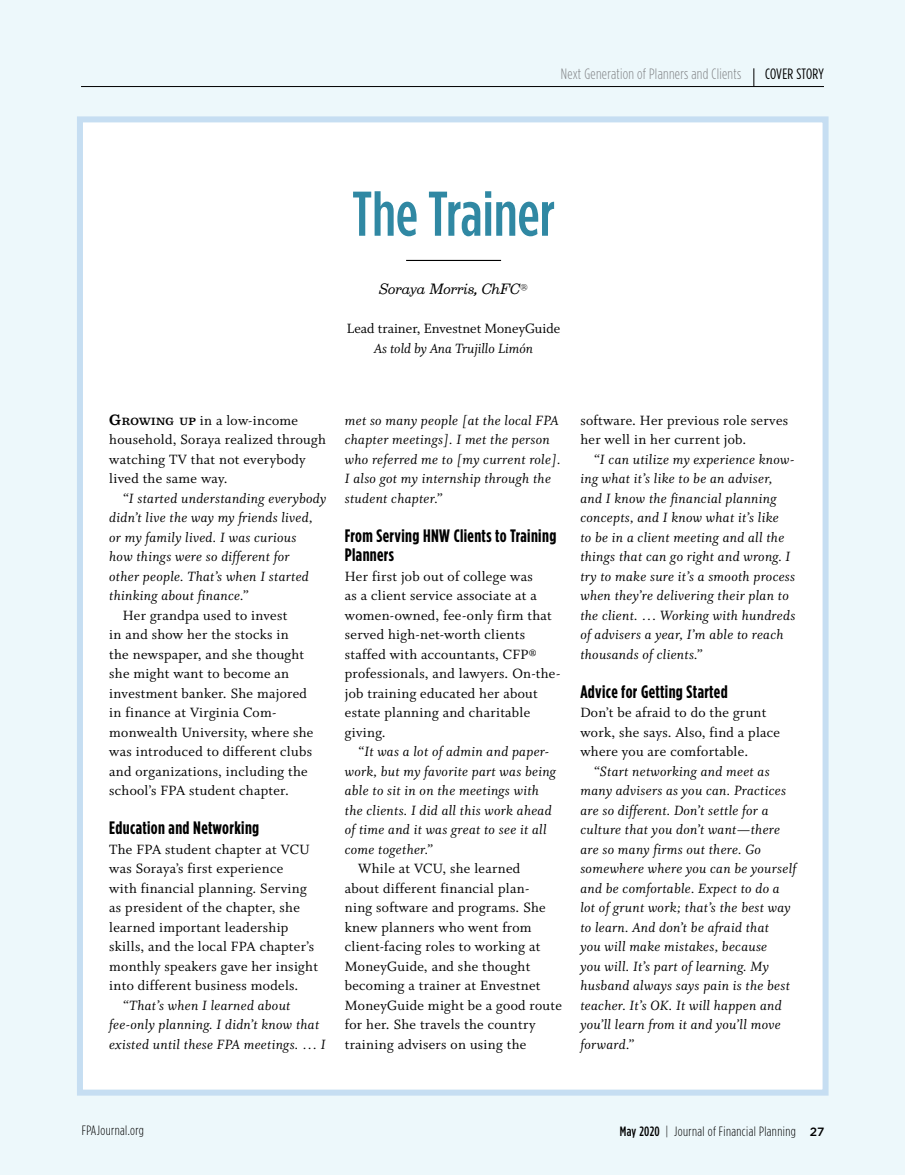
<style>
.page{position:relative;width:905px;height:1175px;background:#fff}
.page>*{position:absolute;margin:0;border:0;box-sizing:border-box;transform-origin:0 0}
.t1{font:500 63px "Gotham Condensed";color:#3088a3}
.t2{font:700 18px/19.5px "Gotham Condensed";letter-spacing:.02em;color:#000}
.t3{font:15px/19.5px "Whitman Italic LF";letter-spacing:.02em;color:#000}
.t4{font:15px/19.5px "Whitman Roman LF";letter-spacing:.02em;color:#000}
.t5{font:300 15px "Gotham Condensed";letter-spacing:.02em;color:#808285}
.t6{font:15px "Whitman Roman LF";color:#000}
.t7{font:15px "Whitman Italic LF";color:#000}
.t8{font:15px "Gotham Condensed";letter-spacing:.005em;color:#000}
.t9{font:300 13.5px "Gotham Condensed";letter-spacing:.03em;color:#000}
.t10{font:italic 13.5px "Belizio";color:#000}
.s1{font-family:"Belizio";font-weight:500;font-size:13.5px}
.s2{font-family:"Belizio";font-weight:500;font-size:9.45px}
.s3{font-weight:500}
.s4{font-family:"Gotham";font-weight:500;font-size:12px}
</style>
<div class="page">
<div style="left:0;top:0;width:904px;height:1174px;background:#edf8fb"></div>
<div style="left:77px;top:116px;width:751px;height:979px;background:#fff;border:6px solid #c6def2"></div>
<hr style="left:406px;top:260px;width:95px;height:1px;background:#000">
<hr style="left:81px;top:86px;width:743px;height:1px;background:#000">
<svg style="left:753px;top:68px;width:1px;height:18px"></svg>
<p class="t5" style="left:561px;top:65px;width:182px">Next Generation of Planners and Clients</p>
<p class="t8" style="left:765px;top:65px;width:60px">COVER STORY</p>
<h1 class="t1" style="left:352px;top:177px;width:204px">The Trainer</h1>
<p class="t10" style="left:379px;top:281px;width:151px">Soraya Morris, ChFC<sup>®</sup></p>
<p class="t6" style="left:347px;top:320px;width:215px">Lead trainer, Envestnet MoneyGuide</p>
<p class="t7" style="left:374px;top:340px;width:160px">As told by Ana Trujillo Limón</p>
<p class="t4" style="left:109px;top:410px;width:218px"><span class="s1">G</span><span class="s2">ROWING UP</span> in a low-income household, Soraya realized through watching TV that not everybody lived the same way.</p>
<p class="t3" style="left:109px;top:489px;width:218px;text-indent:13px">“I started understanding everybody didn’t live the way my friends lived, or my family lived. I was curious<br>how things were so different for<br>other people. That’s when I started thinking about finance.”</p>
<p class="t4" style="left:109px;top:605px;width:206px;text-indent:14px">Her grandpa used to invest<br>in and show her the stocks in<br>the newspaper, and she thought she might want to become an investment banker. She majored in finance at Virginia Com&shy;monwealth University, where she was introduced to different clubs and organizations, including the school’s FPA student chapter.</p>
<p class="t2" style="left:109px;top:818px;width:151px">Education and Networking</p>
<p class="t4" style="left:109px;top:839px;width:210px">The FPA student chapter at VCU was Soraya’s first experience<br>with financial planning. Serving as president of the chapter, she learned important leadership skills, and the local FPA chapter’s monthly speakers gave her insight into different business models.</p>
<p class="t3" style="left:109px;top:996px;width:218px;text-indent:13px">“That’s when I learned about fee-only planning. I didn’t know that existed until these FPA meetings. … I</p>
<p class="t3" style="left:345px;top:411px;width:217px">met so many people [at the local FPA chapter meetings]. I met the person who referred me to [my current role].<br>I also got my internship through the student chapter.”</p>
<p class="t2" style="left:345px;top:525px;width:213px">From Serving HNW Clients to Training<br>Planners</p>
<p class="t4" style="left:345px;top:566px;width:217px">Her first job out of college was<br>as a client service associate at a women-owned, fee-only firm that served high-net-worth clients staffed with accountants, CFP® professionals, and lawyers. On-the&shy;job training educated her about estate planning and charitable giving.</p>
<p class="t3" style="left:345px;top:742px;width:213px;text-indent:13px">“It was a lot of admin and paper&shy;work, but my favorite part was being able to sit in on the meetings with the clients. I did all this work ahead of time and it was great to see it all come together.”</p>
<p class="t4" style="left:345px;top:859px;width:219px;text-indent:13px">While at VCU, she learned<br>about different financial plan-<br>ning software and programs. She knew planners who went from client-facing roles to working at<br>MoneyGuide, and she thought becoming a trainer at Envestnet<br>MoneyGuide might be a good route for her. She travels the country training advisers on using the</p>
<p class="t4" style="left:580px;top:410px;width:209px">software. Her previous role serves her well in her current job.</p>
<p class="t3" style="left:580px;top:450px;width:216px;text-indent:13px">“I can utilize my experience know&shy;ing what it’s like to be an adviser, and I know the financial planning concepts, and I know what it’s like<br>to be in a client meeting and all the things that can go right and wrong. I try to make sure it’s a smooth process when they’re delivering their plan to the client. … Working with hundreds of advisers a year, I’m able to reach thousands of clients.”</p>
<p class="t2" style="left:580px;top:681px;width:149px">Advice for Getting Started</p>
<p class="t4" style="left:580px;top:703px;width:201px">Don’t be afraid to do the grunt work, she says. Also, find a place where you are comfortable.</p>
<p class="t3" style="left:580px;top:762px;width:217px;text-indent:13px">“Start networking and meet as many advisers as you can. Practices are so different. Don’t settle for a culture that you don’t want—there are so many firms out there. Go somewhere where you can be yourself and be comfortable. Expect to do a lot of grunt work; that’s the best way to learn. And don’t be afraid that<br>you will make mistakes, because<br>you will. It’s part of learning. My husband always says pain is the best teacher. It’s OK. It will happen and you’ll learn from it and you’ll move forward.”</p>
<p class="t9" style="left:82px;top:1122px;width:64px">FPAJournal.org</p>
<p class="t9" style="left:619px;top:1123px;width:206px"><span class="s3">May 2020</span> | Journal of Financial Planning <span class="s4">27</span></p>
</div>
